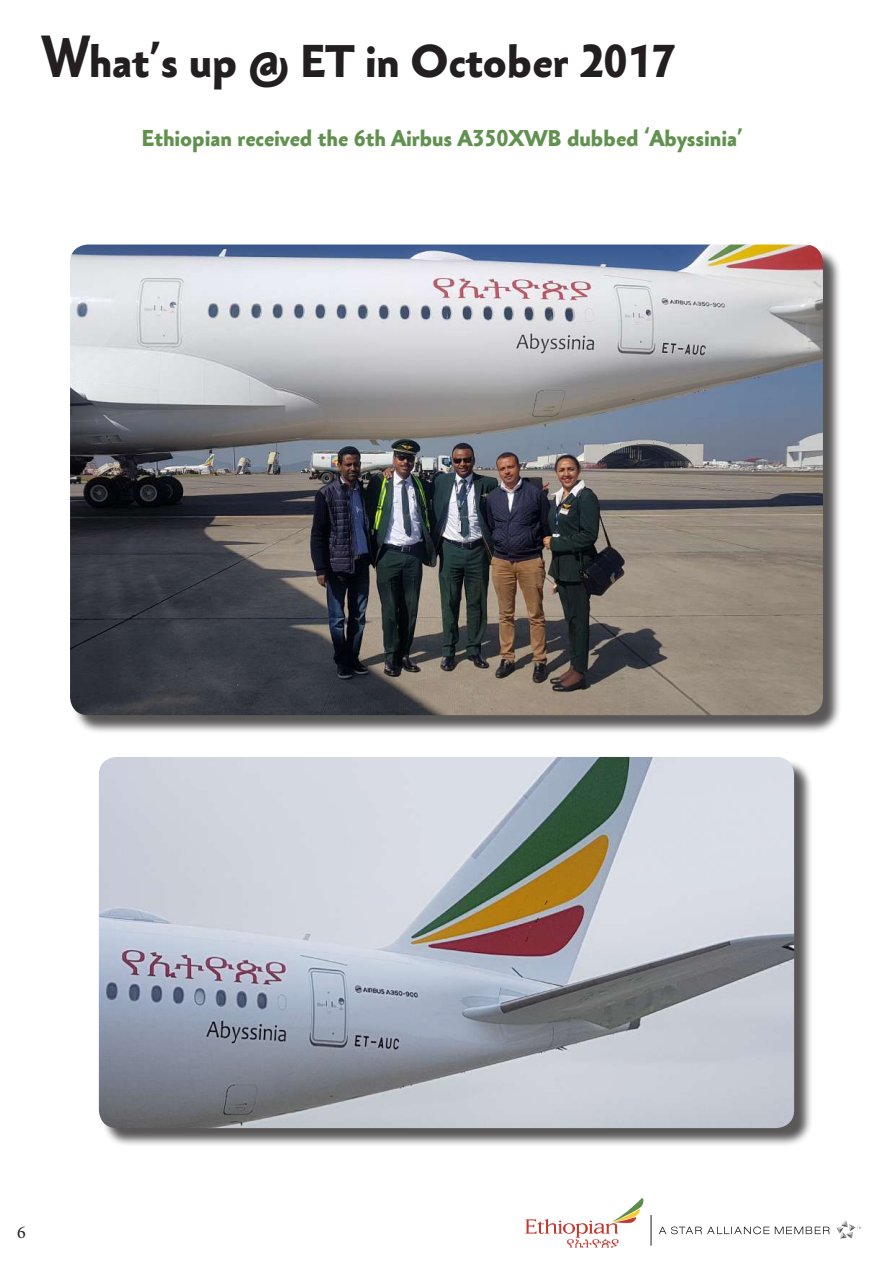
<style>
.page{position:relative;width:893px;height:1263px;background:#fff}
.page>*{position:absolute;margin:0;border:0;box-sizing:border-box;transform-origin:0 0}
.t1{font:700 42px "Sebastian Medium UCF";color:#231f20}
.t2{font:700 21px "Sebastian Medium UCF";color:#61914f}
.t3{font:18px "Minion Pro";color:#231f20}
.s1{font-size:54.6px}
</style>
<div class="page">
<hr style="left:651px;top:1215px;width:1px;height:30px;background:#1f1e1e">
<svg style="left:836px;top:1220px;width:25px;height:18px"></svg>
<svg style="left:659px;top:1226px;width:110px;height:8px"></svg>
<svg style="left:775px;top:1226px;width:55px;height:8px"></svg>
<svg style="left:525px;top:1198px;width:119px;height:49px"></svg>
<div style="left:72px;top:247px;width:769px;height:487px;background:#231f20;opacity:.75"></div>
<img style="left:70px;top:244px;width:753px;height:471px">
<div style="left:101px;top:759px;width:712px;height:388px;background:#231f20;opacity:.75"></div>
<img style="left:99px;top:757px;width:695px;height:371px">
<h1 class="t1" style="left:43px;top:34px;width:634px"><span class="s1">W</span>hat’s up @ ET in October 2017</h1>
<p class="t2" style="left:141px;top:124px;width:603px">Ethiopian received the 6th Airbus A350XWB dubbed ‘Abyssinia’</p>
<p class="t3" style="left:17px;top:1220px;width:10px">6</p>
</div>
